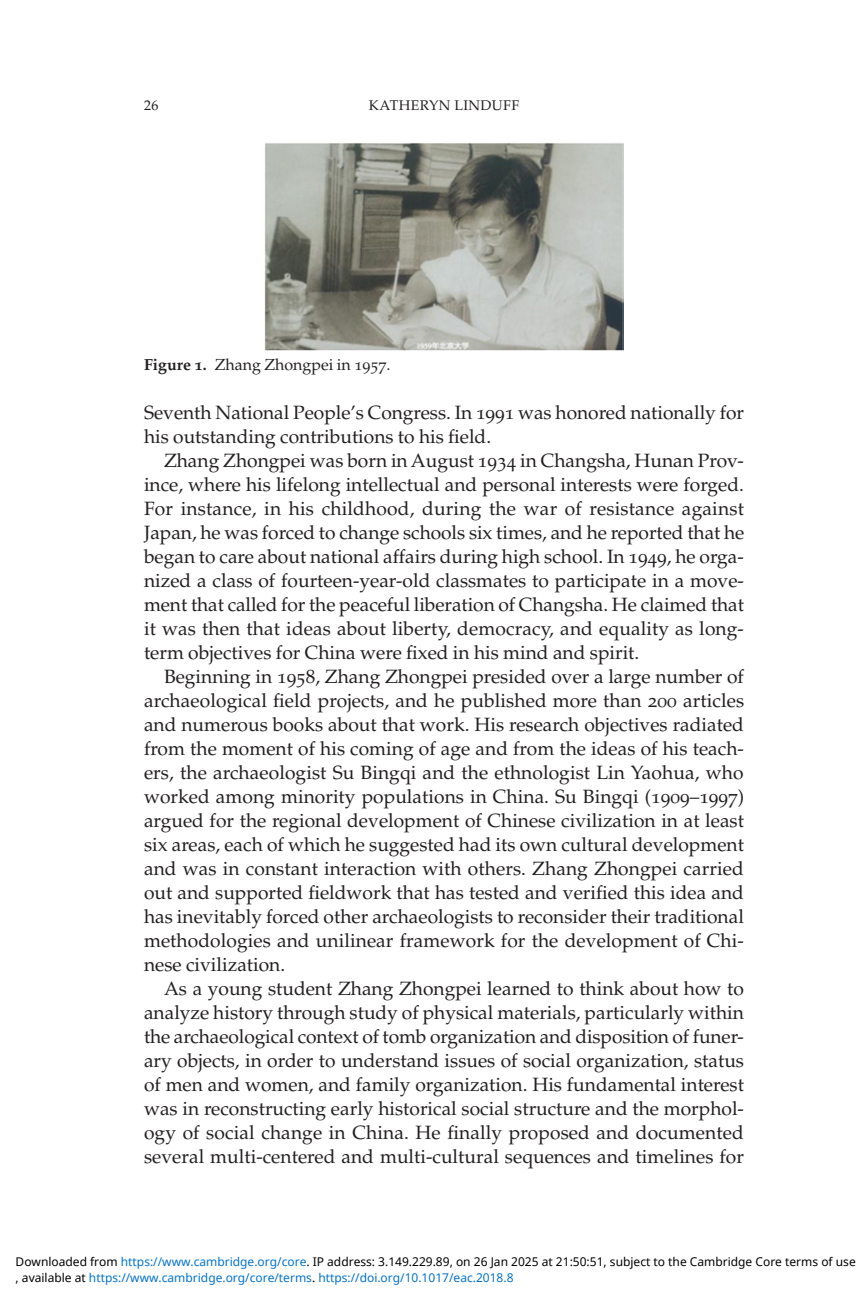
<style>
.page{position:relative;width:864px;height:1296px;background:#fff}
.page>*{position:absolute;margin:0;border:0;box-sizing:border-box;transform-origin:0 0}
.t1{font:19.2px/24px "Palatino LT Std";color:#231f20;text-align:justify}
.t2{font:16px "Palatino LT Std";color:#231f20}
.t3{font:14px "Palatino LT Std";letter-spacing:.03em;color:#231f20}
.t4{font:12px "Noto Sans";color:#000}
.t5{font:12px "Noto Sans";color:#0172cf}
.s1{font-weight:700}
.s2{color:#0172cf}
.s3{color:#000}
</style>
<div class="page">
<img style="left:264px;top:143px;width:360px;height:207px">
<p class="t3" style="left:144px;top:97px;width:16px">26</p>
<p class="t3" style="left:369px;top:97px;width:152px">KATHERYN LINDUFF</p>
<p class="t2" style="left:144px;top:355px;width:248px"><span class="s1">Figure 1.</span> Zhang Zhongpei in 1957.</p>
<p class="t1" style="left:144px;top:401px;width:602px">Seventh National People’s Congress. In 1991 was honored nationally for his outstanding contributions to his field.</p>
<p class="t1" style="left:144px;top:449px;width:602px;text-indent:20px">Zhang Zhongpei was born in August 1934 in Changsha, Hunan Prov&shy;ince, where his lifelong intellectual and personal interests were forged.<br>For instance, in his childhood, during the war of resistance against Japan, he was forced to change schools six times, and he reported that he began to care about national affairs during high school. In 1949, he orga&shy;nized a class of fourteen-year-old classmates to participate in a move&shy;ment that called for the peaceful liberation of Changsha. He claimed that it was then that ideas about liberty, democracy, and equality as long&shy;term objectives for China were fixed in his mind and spirit.</p>
<p class="t1" style="left:144px;top:665px;width:602px;text-indent:20px">Beginning in 1958, Zhang Zhongpei presided over a large number of archaeological field projects, and he published more than 200 articles and numerous books about that work. His research objectives radiated from the moment of his coming of age and from the ideas of his teach&shy;ers, the archaeologist Su Bingqi and the ethnologist Lin Yaohua, who worked among minority populations in China. Su Bingqi (1909–1997) argued for the regional development of Chinese civilization in at least six areas, each of which he suggested had its own cultural development and was in constant interaction with others. Zhang Zhongpei carried out and supported fieldwork that has tested and verified this idea and has inevitably forced other archaeologists to reconsider their traditional methodologies and unilinear framework for the development of Chi&shy;nese civilization.</p>
<p class="t1" style="left:144px;top:977px;width:602px;text-indent:20px">As a young student Zhang Zhongpei learned to think about how to analyze history through study of physical materials, particularly within the archaeological context of tomb organization and disposition of funer&shy;ary objects, in order to understand issues of social organization, status of men and women, and family organization. His fundamental interest was in reconstructing early historical social structure and the morphol&shy;ogy of social change in China. He finally proposed and documented several multi-centered and multi-cultural sequences and timelines for</p>
<p class="t4" style="left:16px;top:1253px;width:842px">Downloaded from <span class="s2">https://www.cambridge.org/core</span>. IP address: 3.149.229.89, on 26 Jan 2025 at 21:50:51, subject to the Cambridge Core terms of use</p>
<p class="t5" style="left:16px;top:1269px;width:499px"><span class="s3">, available at</span> https://www.cambridge.org/core/terms<span class="s3">.</span> https://doi.org/10.1017/eac.2018.8</p>
</div>
